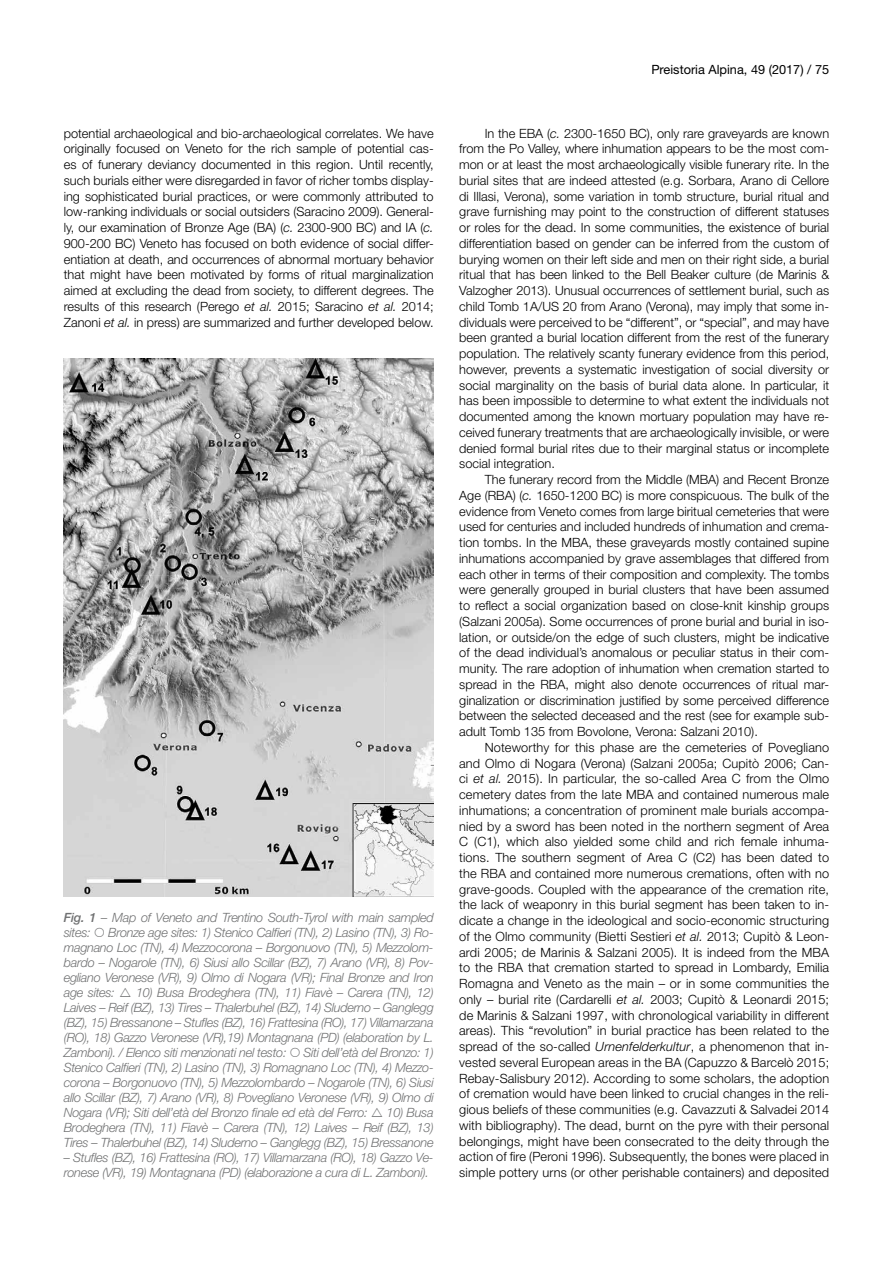
<style>
.page{position:relative;width:893px;height:1263px;background:#fff}
.page>*{position:absolute;margin:0;border:0;box-sizing:border-box;transform-origin:0 0}
.t1{font:300 12.75px/15.8px "Helvetica Neue";color:#000;text-align:justify}
.t2{font:italic 300 12.75px/15px "Helvetica Neue";letter-spacing:-.025em;color:#707172;text-align:justify}
.t3{font:12.75px "Helvetica Neue";color:#000}
.s1{font-style:italic}
.s2{font-weight:500}
</style>
<div class="page">
<img style="left:64px;top:358px;width:370px;height:539px">
<p class="t3" style="left:651px;top:65px;width:179px">Preistoria Alpina, 49 (2017) / 75</p>
<p class="t1" style="left:64px;top:126px;width:371px">potential archaeological and bio-archaeological correlates. We have originally focused on Veneto for the rich sample of potential cas&shy;es of funerary deviancy documented in this region. Until recently, such burials either were disregarded in favor of richer tombs display&shy;ing sophisticated burial practices, or were commonly attributed to low-ranking individuals or social outsiders (Saracino 2009). General&shy;ly, our examination of Bronze Age (BA) (<span class="s1">c.</span> 2300-900 BC) and IA (<span class="s1">c.<br></span>900-200 BC) Veneto has focused on both evidence of social differ&shy;entiation at death, and occurrences of abnormal mortuary behavior that might have been motivated by forms of ritual marginalization aimed at excluding the dead from society, to different degrees. The results of this research (Perego <span class="s1">et al.</span> 2015; Saracino <span class="s1">et al.</span> 2014; Zanoni <span class="s1">et al.</span> in press) are summarized and further developed below.</p>
<p class="t1" style="left:459px;top:126px;width:371px;text-indent:26px">In the EBA (<span class="s1">c.</span> 2300-1650 BC), only rare graveyards are known from the Po Valley, where inhumation appears to be the most com&shy;mon or at least the most archaeologically visible funerary rite. In the burial sites that are indeed attested (e.g. Sorbara, Arano di Cellore di Illasi, Verona), some variation in tomb structure, burial ritual and grave furnishing may point to the construction of different statuses or roles for the dead. In some communities, the existence of burial differentiation based on gender can be inferred from the custom of burying women on their left side and men on their right side, a burial ritual that has been linked to the Bell Beaker culture (de Marinis &amp; Valzogher 2013). Unusual occurrences of settlement burial, such as child Tomb 1A/US 20 from Arano (Verona), may imply that some in&shy;dividuals were perceived to be “different”, or “special”, and may have been granted a burial location different from the rest of the funerary population. The relatively scanty funerary evidence from this period, however, prevents a systematic investigation of social diversity or social marginality on the basis of burial data alone. In particular, it has been impossible to determine to what extent the individuals not documented among the known mortuary population may have re&shy;ceived funerary treatments that are archaeologically invisible, or were denied formal burial rites due to their marginal status or incomplete social integration.</p>
<p class="t1" style="left:459px;top:473px;width:371px;text-indent:26px">The funerary record from the Middle (MBA) and Recent Bronze Age (RBA) (<span class="s1">c.</span> 1650-1200 BC) is more conspicuous. The bulk of the evidence from Veneto comes from large biritual cemeteries that were used for centuries and included hundreds of inhumation and crema&shy;tion tombs. In the MBA, these graveyards mostly contained supine inhumations accompanied by grave assemblages that differed from each other in terms of their composition and complexity. The tombs were generally grouped in burial clusters that have been assumed to reflect a social organization based on close-knit kinship groups (Salzani 2005a). Some occurrences of prone burial and burial in iso&shy;lation, or outside/on the edge of such clusters, might be indicative of the dead individual’s anomalous or peculiar status in their com&shy;munity. The rare adoption of inhumation when cremation started to spread in the RBA, might also denote occurrences of ritual mar&shy;ginalization or discrimination justified by some perceived difference between the selected deceased and the rest (see for example sub&shy;adult Tomb 135 from Bovolone, Verona: Salzani 2010).</p>
<p class="t1" style="left:459px;top:741px;width:371px;text-indent:26px">Noteworthy for this phase are the cemeteries of Povegliano and Olmo di Nogara (Verona) (Salzani 2005a; Cupitò 2006; Can&shy;ci <span class="s1">et al.</span> 2015). In particular, the so-called Area C from the Olmo cemetery dates from the late MBA and contained numerous male inhumations; a concentration of prominent male burials accompa&shy;nied by a sword has been noted in the northern segment of Area C (C1), which also yielded some child and rich female inhuma&shy;tions. The southern segment of Area C (C2) has been dated to the RBA and contained more numerous cremations, often with no grave-goods. Coupled with the appearance of the cremation rite, the lack of weaponry in this burial segment has been taken to in&shy;dicate a change in the ideological and socio-economic structuring of the Olmo community (Bietti Sestieri <span class="s1">et al.</span> 2013; Cupitò &amp; Leon&shy;ardi 2005; de Marinis &amp; Salzani 2005). It is indeed from the MBA to the RBA that cremation started to spread in Lombardy, Emilia Romagna and Veneto as the main – or in some communities the only – burial rite (Cardarelli <span class="s1">et al.</span> 2003; Cupitò &amp; Leonardi 2015; de Marinis &amp; Salzani 1997, with chronological variability in different areas). This “revolution” in burial practice has been related to the spread of the so-called <span class="s1">Urnenfelderkultur</span>, a phenomenon that in&shy;vested several European areas in the BA (Capuzzo &amp; Barcelò 2015; Rebay-Salisbury 2012). According to some scholars, the adoption of cremation would have been linked to crucial changes in the reli&shy;gious beliefs of these communities (e.g. Cavazzuti &amp; Salvadei 2014 with bibliography). The dead, burnt on the pyre with their personal belongings, might have been consecrated to the deity through the action of fire (Peroni 1996). Subsequently, the bones were placed in simple pottery urns (or other perishable containers) and deposited</p>
<p class="t2" style="left:64px;top:911px;width:371px"><span class="s2">Fig. 1</span> – Map of Veneto and Trentino South-Tyrol with main sampled sites:</p>
<p class="t2" style="left:64px;top:926px;width:371px;text-indent:44px">Bronze age sites: 1) Stenico Calfieri (TN), 2) Lasino (TN), 3) Ro&shy;magnano Loc (TN), 4) Mezzocorona – Borgonuovo (TN), 5) Mezzolom&shy;bardo – Nogarole (TN), 6) Siusi allo Scillar (BZ), 7) Arano (VR), 8) Pov&shy;egliano Veronese (VR), 9) Olmo di Nogara (VR); Final Bronze and Iron age sites:</p>
<p class="t2" style="left:64px;top:986px;width:371px;text-indent:72px">10) Busa Brodeghera (TN), 11) Fiavè – Carera (TN), 12)<br>Laives – Reif (BZ), 13) Tires – Thalerbuhel (BZ), 14) Sluderno – Ganglegg (BZ), 15) Bressanone – Stufles (BZ), 16) Frattesina (RO), 17) Villamarzana (RO), 18) Gazzo Veronese (VR),19) Montagnana (PD) (elaboration by L.<br>Zamboni). / Elenco siti menzionati nel testo:</p>
<p class="t2" style="left:64px;top:1046px;width:371px;text-indent:240px">Siti dell’età del Bronzo: 1)<br>Stenico Calfieri (TN), 2) Lasino (TN), 3) Romagnano Loc (TN), 4) Mezzo&shy;corona – Borgonuovo (TN), 5) Mezzolombardo – Nogarole (TN), 6) Siusi allo Scillar (BZ), 7) Arano (VR), 8) Povegliano Veronese (VR), 9) Olmo di Nogara (VR); Siti dell’età del Bronzo finale ed età del Ferro:</p>
<p class="t2" style="left:64px;top:1106px;width:371px;text-indent:323px">10) Busa Brodeghera (TN), 11) Fiavè – Carera (TN), 12) Laives – Reif (BZ), 13)<br>Tires – Thalerbuhel (BZ), 14) Sluderno – Ganglegg (BZ), 15) Bressanone</p>
<p class="t2" style="left:64px;top:1151px;width:371px">– Stufles (BZ), 16) Frattesina (RO), 17) Villamarzana (RO), 18) Gazzo Ve&shy;ronese (VR), 19) Montagnana (PD) (elaborazione a cura di L. Zamboni).</p>
</div>
